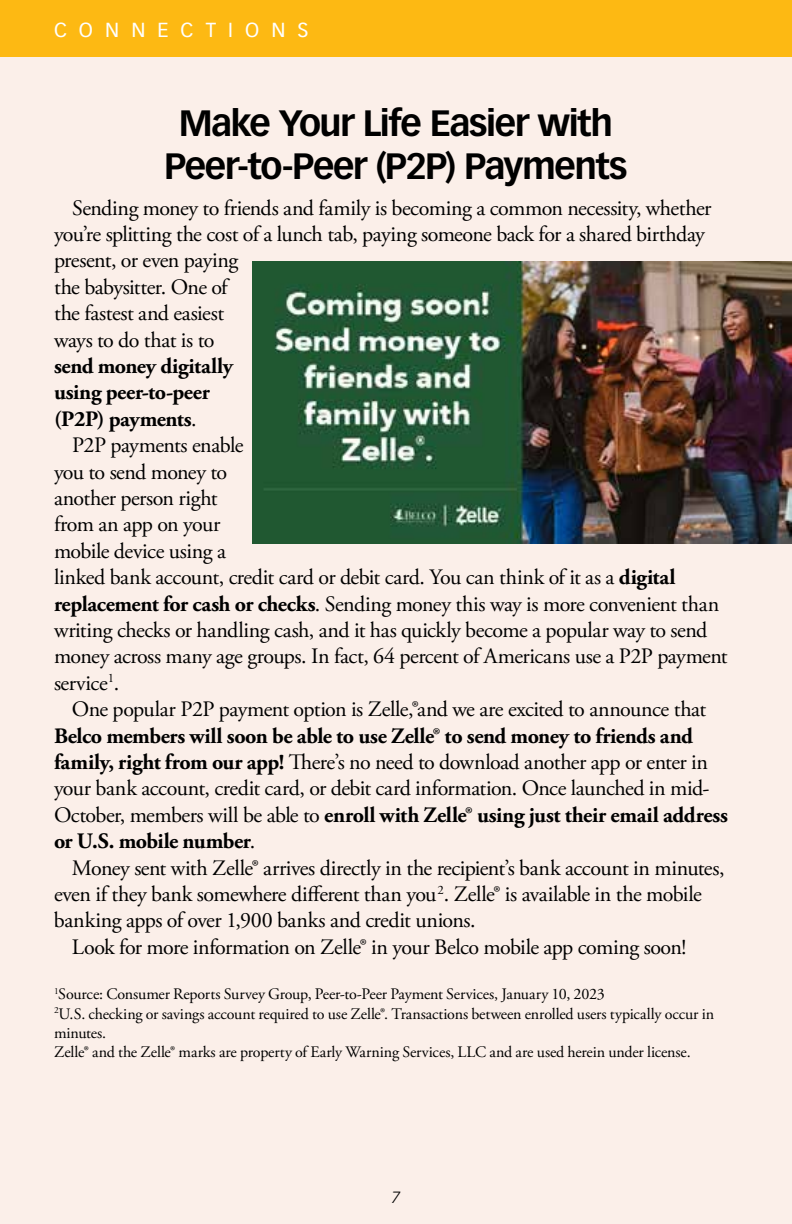
<style>
.page{position:relative;width:792px;height:1224px;background:#fff}
.page>*{position:absolute;margin:0;border:0;box-sizing:border-box;transform-origin:0 0}
.t1{font:700 36px/43.2px "Vectora LT Pro";letter-spacing:-.04em;color:#000;text-align:center}
.t2{font:22px/26.4px "Adobe Garamond Pro";letter-spacing:-.02em;color:#000}
.t3{font:700 22px/26.4px "Adobe Garamond Pro";letter-spacing:-.02em;color:#000}
.t4{font:20px "Vectora LT Pro";letter-spacing:.605em;color:#fff}
.t5{font:16px/19.2px "Adobe Garamond Pro";letter-spacing:-.01em;color:#000}
.t6{font:italic 300 16px "Vectora LT Pro";color:#000}
.s1{font-weight:400}
.s2{font-weight:700}
</style>
<div class="page">
<div style="left:0;top:50px;width:792px;height:1174px;background:#fbefe9"></div>
<div style="left:0;top:0;width:792px;height:56px;background:#fdb913"></div>
<img style="left:253px;top:262px;width:539px;height:282px">
<p class="t4" style="left:54px;top:18px;width:256px">CONNECTIONS</p>
<h1 class="t1" style="left:164px;top:101px;width:465px">Make Your Life Easier with<br>Peer-to-Peer (P2P) Payments</h1>
<p class="t2" style="left:54px;top:195px;width:659px;text-indent:18px">Sending money to friends and family is becoming a common necessity, whether you’re splitting the cost of a lunch tab, paying someone back for a shared birthday present, or even paying<br>the babysitter. One of<br>the fastest and easiest<br>ways to do that is to</p>
<p class="t3" style="left:54px;top:353px;width:181px">send money digitally using peer-to-peer (P2P) payments<span class="s1">.</span></p>
<p class="t2" style="left:54px;top:433px;width:675px;text-indent:18px">P2P payments enable<br>you to send money to<br>another person right<br>from an app on your<br>mobile device using a<br>linked bank account, credit card or debit card. You can think of it as a <span class="s2">digital replacement for cash or checks</span>. Sending money this way is more convenient than writing checks or handling cash, and it has quickly become a popular way to send money across many age groups. In fact, 64 percent of Americans use a P2P payment service<sup>1</sup>.</p>
<p class="t2" style="left:72px;top:697px;width:636px">One popular P2P payment option is Zelle,®and we are excited to announce that</p>
<p class="t3" style="left:54px;top:723px;width:676px">Belco members will soon be able to use Zelle® to send money to friends and family, right from our app! <span class="s1">There’s no need to download another app or enter in your bank account, credit card, or debit card information. Once launched in mid-October, members will be able to</span> enroll with Zelle® using just their email address or U.S. mobile number<span class="s1">.</span></p>
<p class="t2" style="left:72px;top:855px;width:654px">Money sent with Zelle® arrives directly in the recipient’s bank account in minutes,</p>
<p class="t2" style="left:54px;top:882px;width:649px">even if they bank somewhere different than you<sup>2</sup>. Zelle® is available in the mobile</p>
<p class="t2" style="left:54px;top:908px;width:423px">banking apps of over 1,900 banks and credit unions.</p>
<p class="t2" style="left:72px;top:934px;width:616px">Look for more information on Zelle® in your Belco mobile app coming soon!</p>
<p class="t5" style="left:54px;top:985px;width:662px"><sup>1</sup>Source: Consumer Reports Survey Group, Peer-to-Peer Payment Services, January 10, 2023<br><sup>2</sup>U.S. checking or savings account required to use Zelle®. Transactions between enrolled users typically occur in minutes.<br>Zelle® and the Zelle® marks are property of Early Warning Services, LLC and are used herein under license.</p>
<p class="t6" style="left:392px;top:1188px;width:10px">7</p>
</div>
